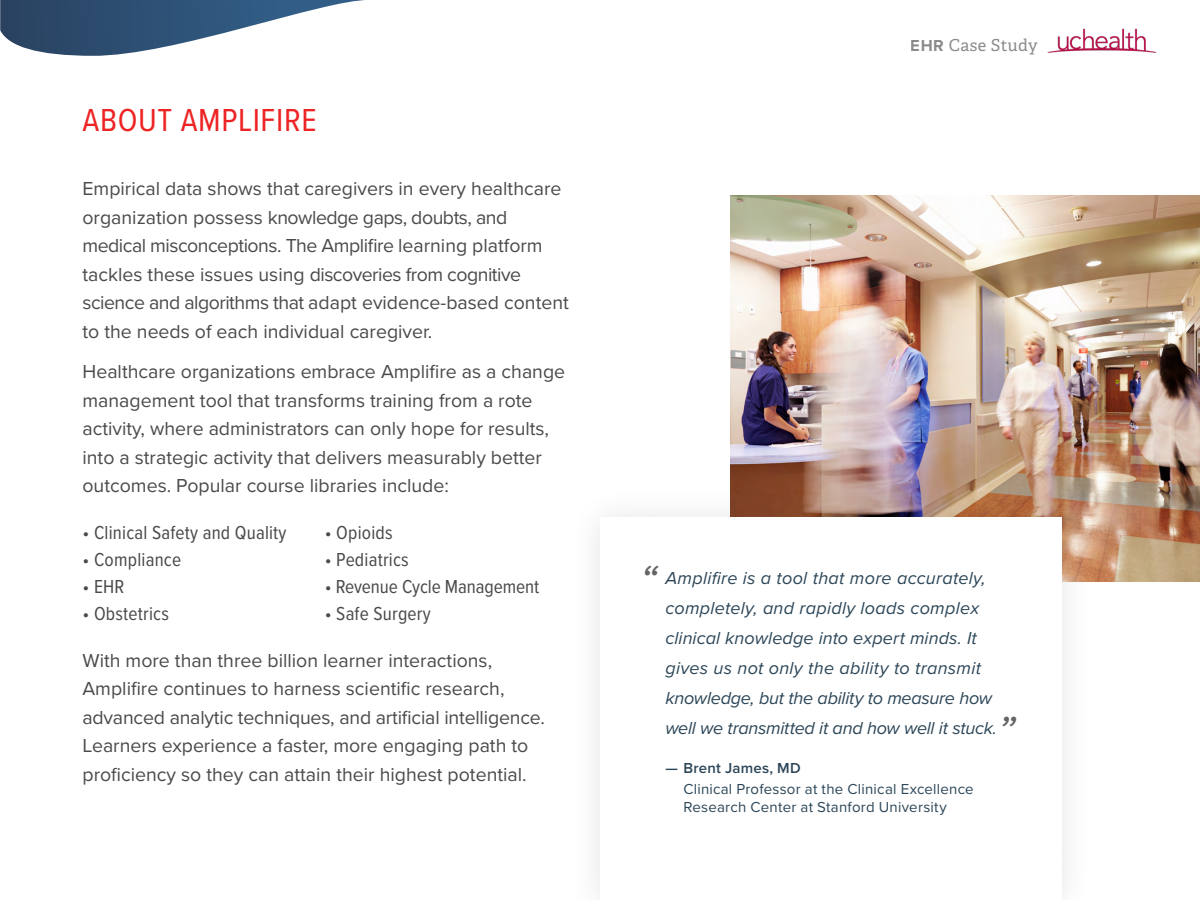
<style>
.page{position:relative;width:1200px;height:900px;background:#fff}
.page>*{position:absolute;margin:0;border:0;box-sizing:border-box;transform-origin:0 0}
.t1{font:italic 45px "Proxima Nova";color:#646564}
.t2{font:33px "Proxima Nova Cond";letter-spacing:.02em;color:#ed2324}
.t3{font:19.5px/28.5px "Proxima Nova";color:#4b494b}
.t4{font:19.5px "Proxima Nova Cond";letter-spacing:.01em;color:#4b494b}
.t5{font:italic 18px/30px "Proxima Nova";letter-spacing:.01em;color:#2c4658}
.t6{font:16.5px "Adelle";letter-spacing:.025em;color:#646464}
.t7{font:15px/18px "Proxima Nova";letter-spacing:.015em;color:#2c4658}
.t8{font:600 15px "Proxima Nova";letter-spacing:.015em;color:#2c4658}
.s1{font-family:"Proxima Nova";font-weight:700}
</style>
<div class="page">
<img style="left:1047px;top:28px;width:110px;height:25px">
<svg style="left:0;top:0;width:364px;height:56px"></svg>
<img style="left:730px;top:195px;width:470px;height:387px">
<div style="left:567px;top:484px;width:529px;height:416px;background:#000;opacity:.11"></div>
<div style="left:600px;top:518px;width:462px;height:382px;background:#fff"></div>
<h2 class="t2" style="left:82px;top:96px;width:236px">ABOUT AMPLIFIRE</h2>
<p class="t3" style="left:82px;top:174px;width:488px">Empirical data shows that caregivers in every healthcare organization possess knowledge gaps, doubts, and medical misconceptions. The Amplifire learning platform tackles these issues using discoveries from cognitive science and algorithms that adapt evidence-based content to the needs of each individual caregiver.</p>
<p class="t3" style="left:82px;top:357px;width:484px">Healthcare organizations embrace Amplifire as a change management tool that transforms training from a rote activity, where administrators can only hope for results, into a strategic activity that delivers measurably better outcomes. Popular course libraries include:</p>
<p class="t4" style="left:82px;top:518px;width:206px">• Clinical Safety and Quality</p>
<p class="t4" style="left:82px;top:545px;width:100px">• Compliance</p>
<p class="t4" style="left:82px;top:572px;width:44px">• EHR</p>
<p class="t4" style="left:82px;top:599px;width:88px">• Obstetrics</p>
<p class="t4" style="left:325px;top:518px;width:69px">• Opioids</p>
<p class="t4" style="left:325px;top:545px;width:85px">• Pediatrics</p>
<p class="t4" style="left:325px;top:572px;width:216px">• Revenue Cycle Management</p>
<p class="t4" style="left:325px;top:599px;width:107px">• Safe Surgery</p>
<p class="t3" style="left:82px;top:645px;width:464px">With more than three billion learner interactions, Amplifire continues to harness scientific research, advanced analytic techniques, and artificial intelligence.<br>Learners experience a faster, more engaging path to proficiency so they can attain their highest potential.</p>
<p class="t6" style="left:911px;top:35px;width:128px"><span class="s1">EHR</span> Case Study</p>
<h1 class="t1" style="left:640px;top:547px;width:19px">“</h1>
<p class="t5" style="left:665px;top:563px;width:333px">Amplifire is a tool that more accurately, completely, and rapidly loads complex clinical knowledge into expert minds. It gives us not only the ability to transmit knowledge, but the ability to measure how well we transmitted it and how well it stuck.</p>
<p class="t8" style="left:665px;top:757px;width:137px">— Brent James, MD</p>
<p class="t7" style="left:683px;top:780px;width:292px">Clinical Professor at the Clinical Excellence<br>Research Center at Stanford University</p>
<h1 class="t1" style="left:1022px;top:744px;width:19px;rotate:-180deg">“</h1>
</div>
